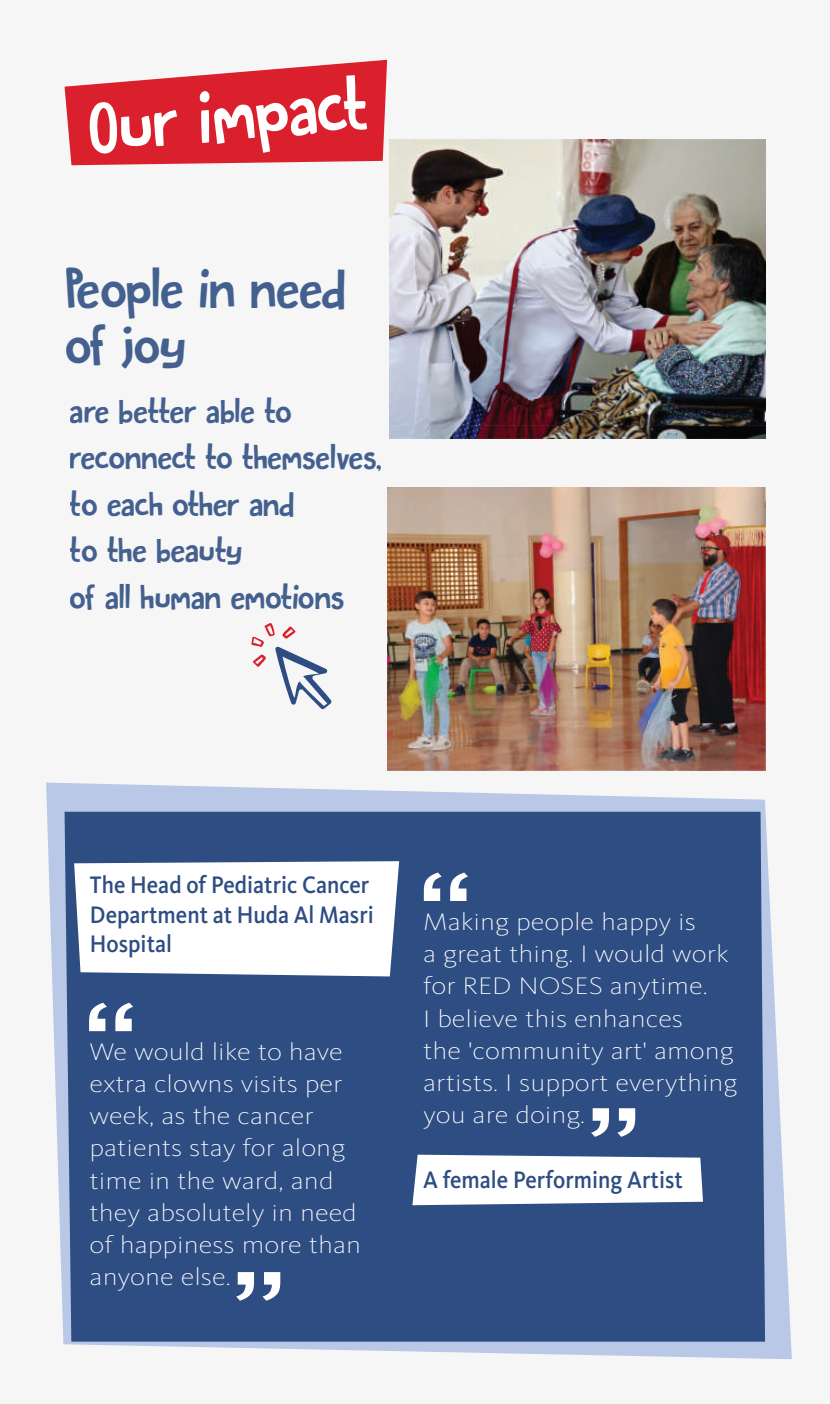
<style>
.page{position:relative;width:830px;height:1404px;background:#fff}
.page>*{position:absolute;margin:0;border:0;box-sizing:border-box;transform-origin:0 0}
.t1{font:63px "DK Butterfly Ball";color:#fff}
.t2{font:47.25px/56.2px "DK Butterfly Ball";letter-spacing:-.025em;color:#2d4d83}
.t3{font:29.25px/46.6px "DK Butterfly Ball";letter-spacing:-.02em;color:#2d4d83}
.t4{font:200 24.75px/32.2px "Kievit Pro";color:#fff;scale:1.18 1}
.t5{font:500 24.75px/29.7px "Kievit Pro";color:#2d4d83;scale:.91 1}
</style>
<div class="page">
<div style="left:0;top:0;width:829px;height:1403px;background:#f5f6f5"></div>
<img style="left:389px;top:139px;width:375px;height:299px">
<svg style="left:46px;top:782px;width:745px;height:577px;fill:#b8c8e6"></svg>
<div style="left:65px;top:811px;width:699px;height:530px;background:#2d4d83"></div>
<svg style="left:64px;top:60px;width:323px;height:105px"></svg>
<svg style="left:423px;top:872px;width:44px;height:28px"></svg>
<svg style="left:591px;top:1108px;width:44px;height:28px"></svg>
<svg style="left:89px;top:1002px;width:44px;height:29px"></svg>
<svg style="left:236px;top:1271px;width:44px;height:29px"></svg>
<div style="left:74px;top:861px;width:325px;height:115px;background:#fff"></div>
<svg style="left:412px;top:1154px;width:290px;height:51px"></svg>
<img style="left:387px;top:488px;width:378px;height:282px">
<svg style="left:251px;top:623px;width:80px;height:86px"></svg>
<h1 class="t1" style="left:84px;top:84px;width:282px;rotate:-5deg">Our impact</h1>
<h2 class="t2" style="left:65px;top:260px;width:283px">People in need of joy</h2>
<p class="t3" style="left:70px;top:387px;width:313px">are better able to reconnect to themselves, to each other and<br>to the beauty<br>of all human emotions</p>
<p class="t5" style="left:90px;top:869px;width:313px">The Head of Pediatric Cancer<br>Department at Huda Al Masri<br>Hospital</p>
<p class="t4" style="left:90px;top:1035px;width:231px">We would like to have extra clowns visits per week, as the cancer patients stay for along time in the ward, and they absolutely in need of happiness more than anyone else.</p>
<p class="t4" style="left:423px;top:905px;width:268px">Making people happy is<br>a great thing. I would work for RED NOSES anytime.<br>I believe this enhances<br>the 'community art' among artists. I support everything you are doing.</p>
<p class="t5" style="left:423px;top:1164px;width:287px">A female Performing Artist</p>
</div>
